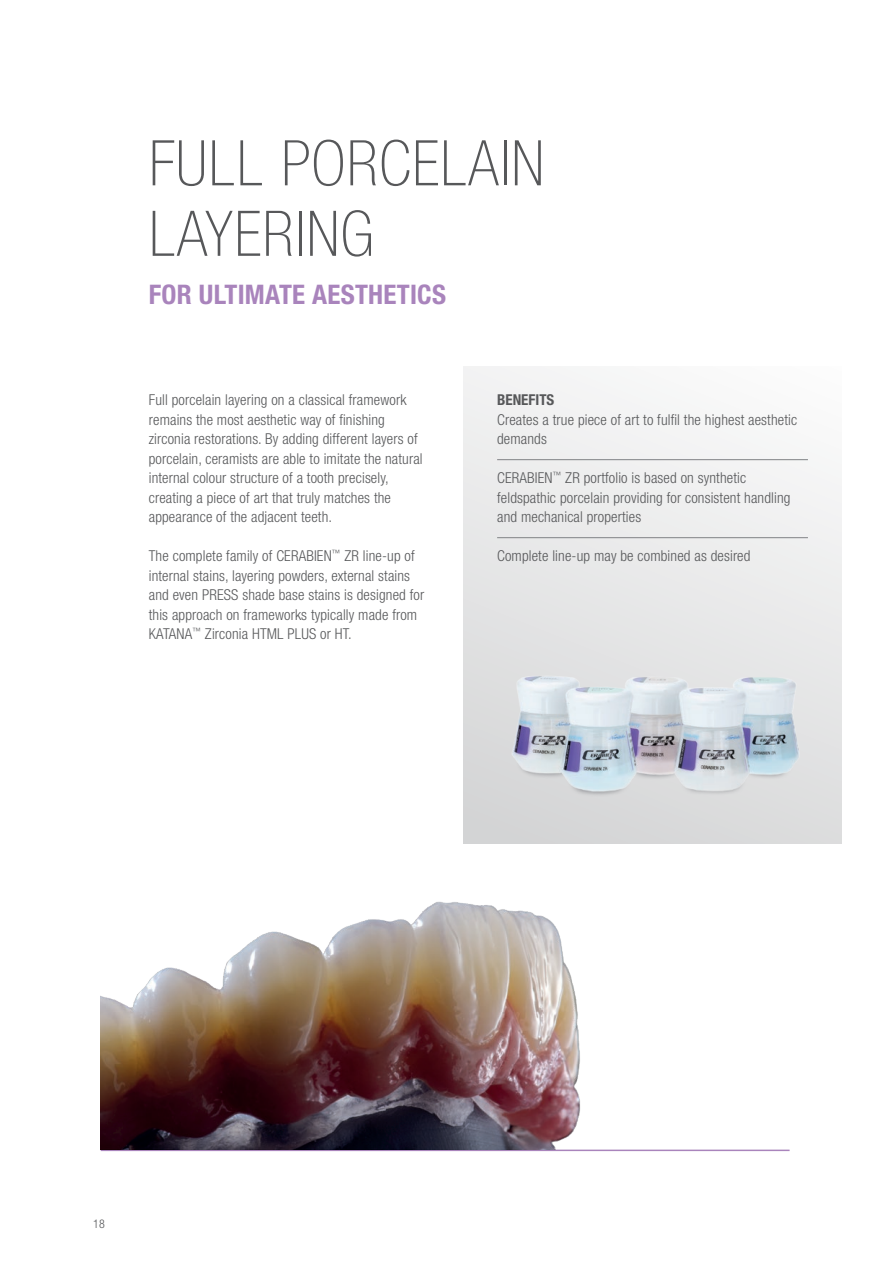
<style>
.page{position:relative;width:893px;height:1263px;background:#fff}
.page>*{position:absolute;margin:0;border:0;box-sizing:border-box;transform-origin:0 0}
.t1{font:100 condensed 63px/70.5px "Helvetica Neue LT Std";letter-spacing:.02em;color:#57585a}
.t2{font:700 condensed 27px "Helvetica Neue LT Std";letter-spacing:.01em;color:#a984bc}
.t3{font:300 condensed 15px/19.5px "Helvetica Neue LT Std";letter-spacing:.01em;color:#57585a}
.t4{font:700 condensed 15px "Helvetica Neue LT Std";color:#57585a}
.t5{font:300 condensed 12px "Helvetica Neue LT Std";color:#57585a}
</style>
<div class="page">
<hr style="left:101px;top:1149px;width:689px;height:2px;background:#a984bc">
<div style="left:463px;top:366px;width:379px;height:478px;background:linear-gradient(to bottom,#f7f7f7,#d8d8d9)"></div>
<hr style="left:497px;top:459px;width:311px;height:1px;background:#808285">
<hr style="left:497px;top:537px;width:311px;height:1px;background:#808285">
<img style="left:101px;top:805px;width:517px;height:344px">
<img style="left:497px;top:659px;width:311px;height:165px">
<h1 class="t1" style="left:149px;top:127px;width:397px">FULL PORCELAIN<br>LAYERING</h1>
<h2 class="t2" style="left:149px;top:278px;width:299px">FOR ULTIMATE AESTHETICS</h2>
<p class="t3" style="left:149px;top:390px;width:275px">Full porcelain layering on a classical framework remains the most aesthetic way of finishing zirconia restorations. By adding different layers of porcelain, ceramists are able to imitate the natural internal colour structure of a tooth precisely, creating a piece of art that truly matches the appearance of the adjacent teeth.</p>
<p class="t3" style="left:149px;top:546px;width:277px">The complete family of CERABIEN<sup>™</sup> ZR line-up of internal stains, layering powders, external stains and even PRESS shade base stains is designed for this approach on frameworks typically made from KATANA<sup>™</sup> Zirconia HTML PLUS or HT.</p>
<p class="t4" style="left:497px;top:391px;width:59px">BENEFITS</p>
<p class="t3" style="left:497px;top:409px;width:302px">Creates a true piece of art to fulfil the highest aesthetic demands</p>
<p class="t3" style="left:497px;top:468px;width:295px">CERABIEN<sup>™</sup> ZR portfolio is based on synthetic feldspathic porcelain providing for consistent handling and mechanical properties</p>
<p class="t3" style="left:497px;top:546px;width:255px">Complete line-up may be combined as desired</p>
<p class="t5" style="left:93px;top:1217px;width:13px">18</p>
</div>
